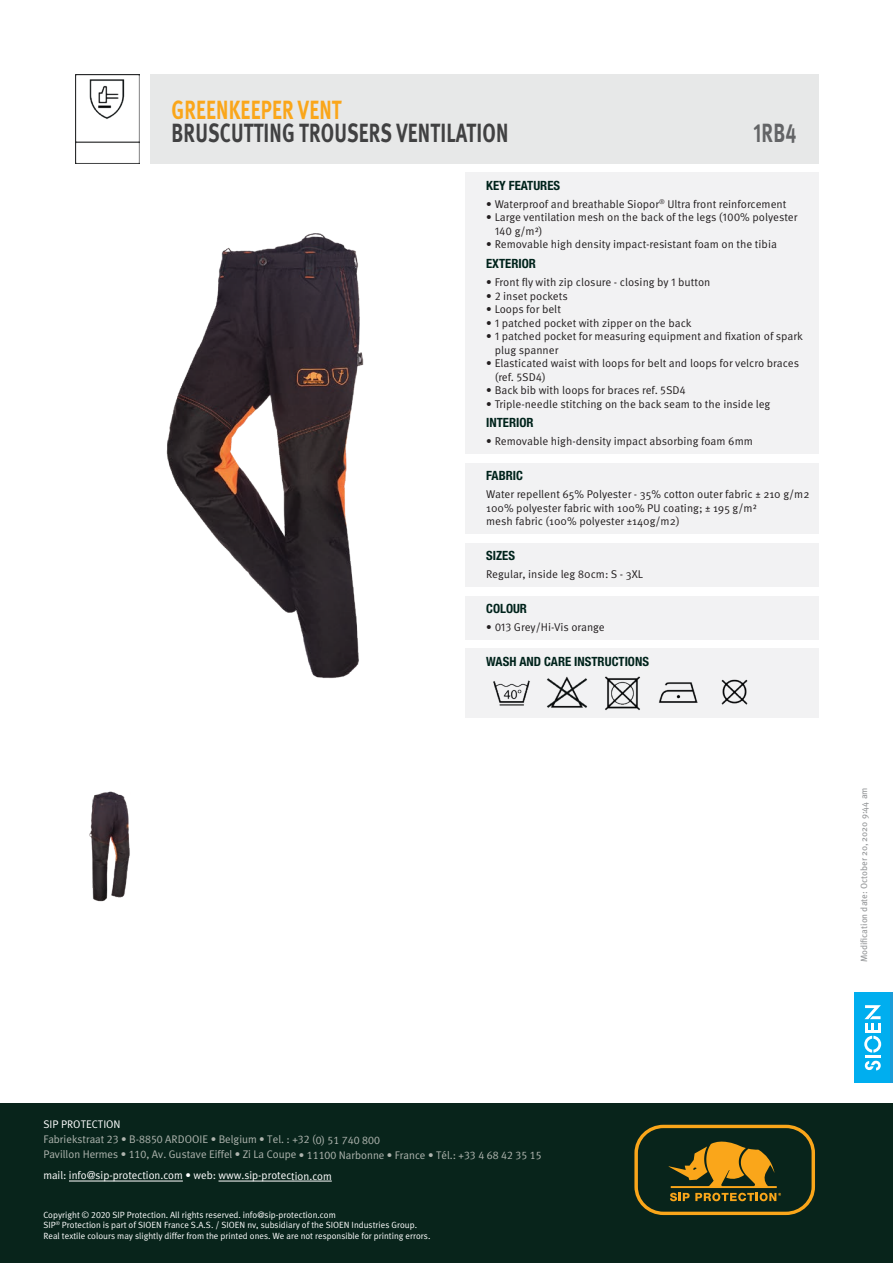
<style>
.page{position:relative;width:893px;height:1263px;background:#fff}
.page>*{position:absolute;margin:0;border:0;box-sizing:border-box;transform-origin:0 0}
.t1{font:700 26.25px "Meta Pro";letter-spacing:.01em;color:#414142;scale:.74 1}
.t2{font:700 26.25px "Meta Pro";letter-spacing:.01em;color:#faa61a;scale:.74 1}
.t3{font:700 26.25px "Meta Pro";color:#636466;scale:.74 1}
.t4{font:700 condensed 12.75px "Helvetica Neue LT Std";color:#00231b}
.t5{font:11.25px/13.5px "Meta Pro";color:#231f20}
.t6{font:11.1px/15px "Meta K Normal";color:#aeb4ae}
.t7{font:11.1px "Meta K Normal";color:#fff}
.t8{font:9px/10.5px "Meta K Normal";color:#fff}
.t9{font:9px "Meta Pro";color:#949698}
.s1{font-family:"Meta K Normal"}
</style>
<div class="page">
<div style="left:0;top:1103px;width:893px;height:160px;background:#08241b"></div>
<svg style="left:634px;top:1125px;width:181px;height:90px"></svg>
<hr style="left:69px;top:1181px;width:114px;height:1px;background:#fff">
<hr style="left:218px;top:1181px;width:114px;height:1px;background:#fff">
<div style="left:854px;top:992px;width:39px;height:90px;background:#1b9cd8"></div>
<div style="left:854px;top:992px;width:36px;height:90px;background:#00aeef"></div>
<svg style="left:865px;top:1061px;width:16px;height:9px"></svg>
<svg style="left:864px;top:1036px;width:17px;height:16px"></svg>
<hr style="left:865px;top:1055px;width:15px;height:3px;background:#fff">
<hr style="left:865px;top:1030px;width:16px;height:3px;background:#fff">
<svg style="left:864px;top:1005px;width:17px;height:24px"></svg>
<div style="left:150px;top:74px;width:669px;height:90px;background:#e7e8e8"></div>
<div style="left:465px;top:173px;width:354px;height:281px;background:#f2f2f3"></div>
<div style="left:465px;top:463px;width:354px;height:71px;background:#f2f2f3"></div>
<div style="left:465px;top:543px;width:354px;height:43px;background:#f2f2f3"></div>
<div style="left:465px;top:596px;width:354px;height:43px;background:#f2f2f3"></div>
<div style="left:465px;top:648px;width:354px;height:70px;background:#f2f2f3"></div>
<img style="left:493px;top:680px;width:37px;height:26px">
<img style="left:547px;top:676px;width:40px;height:32px">
<img style="left:605px;top:676px;width:35px;height:34px">
<img style="left:658px;top:682px;width:40px;height:21px">
<img style="left:721px;top:679px;width:27px;height:26px">
<img style="left:89px;top:791px;width:41px;height:111px">
<img style="left:75px;top:74px;width:65px;height:90px">
<img style="left:166px;top:233px;width:198px;height:446px">
<h1 class="t2" style="left:171px;top:93px;width:232px">GREENKEEPER VENT</h1>
<h1 class="t1" style="left:171px;top:117px;width:457px">BRUSCUTTING TROUSERS VENTILATION</h1>
<h1 class="t3" style="left:753px;top:117px;width:60px">1RB4</h1>
<p class="t4" style="left:486px;top:178px;width:75px">KEY FEATURES</p>
<p class="t5" style="left:486px;top:198px;width:302px"><span class="s1">•</span> Waterproof and breathable Siopor<sup>®</sup> Ultra front reinforcement</p>
<p class="t5" style="left:495px;top:211px;width:304px;text-indent:-9px"><span class="s1">•</span> Large ventilation mesh on the back of the legs (100% polyester<br>140 g/m²)</p>
<p class="t5" style="left:486px;top:238px;width:292px"><span class="s1">•</span> Removable high density impact-resistant foam on the tibia</p>
<p class="t4" style="left:486px;top:256px;width:51px">EXTERIOR</p>
<p class="t5" style="left:486px;top:276px;width:226px"><span class="s1">•</span> Front fly with zip closure - closing by 1 button</p>
<p class="t5" style="left:486px;top:289px;width:83px"><span class="s1">•</span> 2 inset pockets</p>
<p class="t5" style="left:486px;top:303px;width:76px"><span class="s1">•</span> Loops for belt</p>
<p class="t5" style="left:486px;top:316px;width:207px"><span class="s1">•</span> 1 patched pocket with zipper on the back</p>
<p class="t5" style="left:495px;top:330px;width:310px;text-indent:-9px"><span class="s1">•</span> 1 patched pocket for measuring equipment and fixation of spark plug spanner</p>
<p class="t5" style="left:495px;top:357px;width:306px;text-indent:-9px"><span class="s1">•</span> Elasticated waist with loops for belt and loops for velcro braces (ref. 5SD4)</p>
<p class="t5" style="left:486px;top:384px;width:201px"><span class="s1">•</span> Back bib with loops for braces ref. 5SD4</p>
<p class="t5" style="left:486px;top:397px;width:286px"><span class="s1">•</span> Triple-needle stitching on the back seam to the inside leg</p>
<p class="t4" style="left:486px;top:415px;width:49px">INTERIOR</p>
<p class="t5" style="left:486px;top:435px;width:268px"><span class="s1">•</span> Removable high-density impact absorbing foam 6mm</p>
<p class="t4" style="left:486px;top:468px;width:38px">FABRIC</p>
<p class="t5" style="left:486px;top:488px;width:325px">Water repellent 65% Polyester - 35% cotton outer fabric ± 210 g/m2<br>100% polyester fabric with 100% PU coating; ± 195 g/m²<br>mesh fabric (100% polyester ±140g/m2)</p>
<p class="t4" style="left:486px;top:548px;width:30px">SIZES</p>
<p class="t5" style="left:486px;top:568px;width:158px">Regular, inside leg 80cm: S - 3XL</p>
<p class="t4" style="left:486px;top:601px;width:42px">COLOUR</p>
<p class="t5" style="left:486px;top:621px;width:120px"><span class="s1">•</span> 013 Grey/Hi-Vis orange</p>
<p class="t4" style="left:486px;top:654px;width:164px">WASH AND CARE INSTRUCTIONS</p>
<p class="t9" style="left:858px;top:962px;width:176px;rotate:-90deg">Modification date: October 20, 2020 9:44 am</p>
<p class="t7" style="left:43px;top:1118px;width:79px">SIP PROTECTION</p>
<p class="t6" style="left:43px;top:1132px;width:500px">Fabriekstraat 23 • B-8850 ARDOOIE • Belgium • Tel. : +32 (0) 51 740 800<br>Pavillon Hermes • 110, Av. Gustave Eiffel • Zi La Coupe • 11100 Narbonne • France • Tél.: +33 4 68 42 35 15</p>
<p class="t7" style="left:43px;top:1169px;width:290px">mail: info@sip-protection.com • web: www.sip-protection.com</p>
<p class="t8" style="left:43px;top:1209px;width:389px">Copyright © 2020 SIP Protection. All rights reserved. info@sip-protection.com<br>SIP<sup>®</sup> Protection is part of SIOEN France S.A.S. / SIOEN nv, subsidiary of the SIOEN Industries Group.<br>Real textile colours may slightly differ from the printed ones. We are not responsible for printing errors.</p>
</div>
